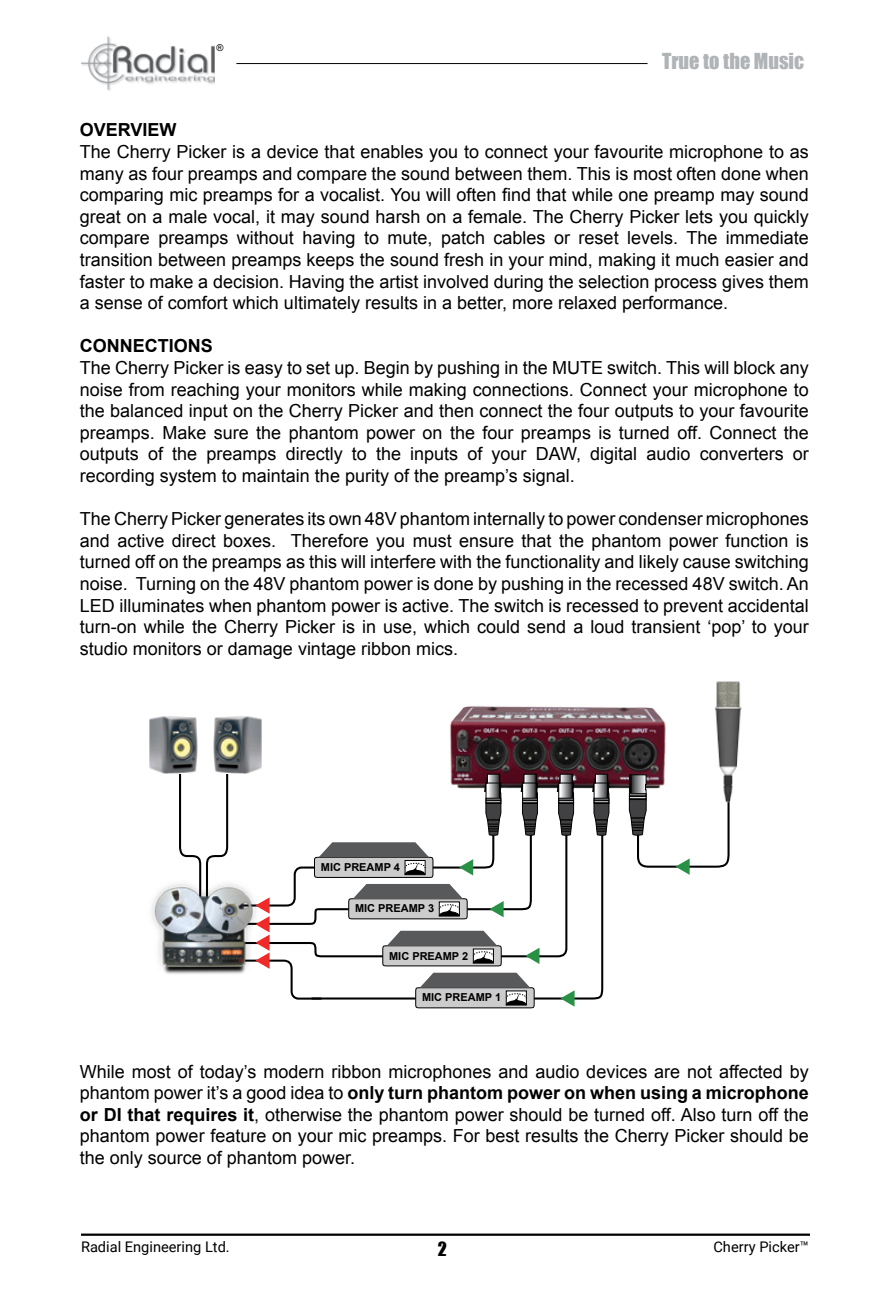
<style>
.page{position:relative;width:891px;height:1296px;background:#fff}
.page>*{position:absolute;margin:0;border:0;box-sizing:border-box;transform-origin:0 0}
.t1{font:20.25px "Impact";color:#b1b4b6}
.t2{font:18px/21.6px "Arial";color:#000;text-align:justify}
.t3{font:700 18px "Arial";color:#000}
.t4{font:18px "Impact";color:#000}
.t5{font:14.62px "Roboto";color:#000}
.t6{font:700 11.03px "Arial";color:#000}
.t7{font:italic 9.45px "Arial";color:#000}
.s1{font-weight:700}
</style>
<div class="page">
<hr style="left:81px;top:1234px;width:729px;height:2px;background:#000">
<img style="left:81px;top:36px;width:134px;height:55px">
<hr style="left:236px;top:63px;width:412px;height:1px;background:#000">
<img style="left:450px;top:706px;width:216px;height:98px">
<svg style="left:179px;top:774px;width:50px;height:94px"></svg>
<svg style="left:575px;top:836px;width:29px;height:164px"></svg>
<img style="left:715px;top:681px;width:27px;height:117px">
<svg style="left:629px;top:775px;width:102px;height:100px"></svg>
<svg style="left:592px;top:773px;width:18px;height:63px"></svg>
<img style="left:152px;top:868px;width:85px;height:106px">
<div style="left:416px;top:988px;width:118px;height:20px;border:1px solid #000;border-radius:4px"></div>
<img style="left:213px;top:716px;width:49px;height:58px">
<img style="left:149px;top:716px;width:49px;height:58px">
<svg style="left:237px;top:773px;width:338px;height:234px"></svg>
<p class="t7" style="left:216px;top:42px;width:8px">®</p>
<p class="t1" style="left:662px;top:45px;width:144px">True to the Music</p>
<p class="t3" style="left:80px;top:118px;width:98px">OVERVIEW</p>
<p class="t2" style="left:80px;top:141px;width:730px">The Cherry Picker is a device that enables you to connect your favourite microphone to as many as four preamps and compare the sound between them. This is most often done when comparing mic preamps for a vocalist. You will often find that while one preamp may sound great on a male vocal, it may sound harsh on a female. The Cherry Picker lets you quickly compare preamps without having to mute, patch cables or reset levels. The immediate transition between preamps keeps the sound fresh in your mind, making it much easier and faster to make a decision. Having the artist involved during the selection process gives them a sense of comfort which ultimately results in a better, more relaxed performance.</p>
<p class="t3" style="left:80px;top:334px;width:135px">CONNECTIONS</p>
<p class="t2" style="left:80px;top:357px;width:731px">The Cherry Picker is easy to set up. Begin by pushing in the MUTE switch. This will block any noise from reaching your monitors while making connections. Connect your microphone to the balanced input on the Cherry Picker and then connect the four outputs to your favourite preamps. Make sure the phantom power on the four preamps is turned off. Connect the outputs of the preamps directly to the inputs of your DAW, digital audio converters or recording system to maintain the purity of the preamp’s signal.</p>
<p class="t2" style="left:80px;top:508px;width:730px">The Cherry Picker generates its own 48V phantom internally to power condenser microphones and active direct boxes. Therefore you must ensure that the phantom power function is turned off on the preamps as this will interfere with the functionality and likely cause switching noise. Turning on the 48V phantom power is done by pushing in the recessed 48V switch. An LED illuminates when phantom power is active. The switch is recessed to prevent accidental turn-on while the Cherry Picker is in use, which could send a loud transient ‘pop’ to your studio monitors or damage vintage ribbon mics.</p>
<p class="t6" style="left:321px;top:859px;width:81px">MIC PREAMP 4</p>
<p class="t6" style="left:355px;top:901px;width:81px">MIC PREAMP 3</p>
<p class="t6" style="left:389px;top:948px;width:81px">MIC PREAMP 2</p>
<p class="t6" style="left:422px;top:990px;width:81px">MIC PREAMP 1</p>
<p class="t2" style="left:80px;top:1061px;width:731px">While most of today’s modern ribbon microphones and audio devices are not affected by phantom power it’s a good idea to <span class="s1">only turn phantom power on when using a microphone or DI that requires it</span>, otherwise the phantom power should be turned off. Also turn off the phantom power feature on your mic preamps. For best results the Cherry Picker should be the only source of phantom power.</p>
<p class="t5" style="left:81px;top:1236px;width:150px">Radial Engineering Ltd.</p>
<p class="t5" style="left:713px;top:1236px;width:97px">Cherry Picker™</p>
<p class="t4" style="left:438px;top:1235px;width:11px">2</p>
</div>
